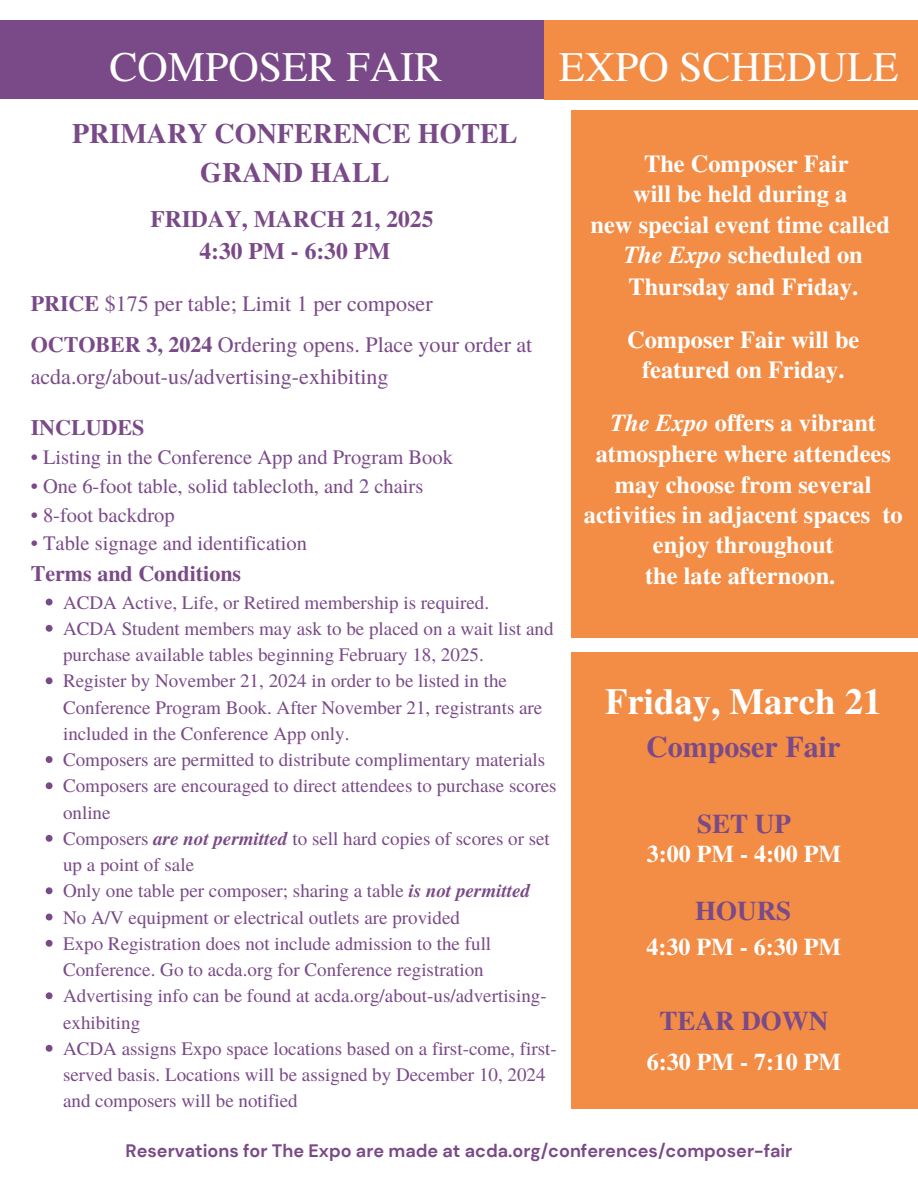
<style>
.page{position:relative;width:918px;height:1188px;background:#fff}
.page>*{position:absolute;margin:0;border:0;box-sizing:border-box;transform-origin:0 0}
.t1{font:42px "Te X Gyre Termes";color:#fff}
.t2{font:700 36.75px "Te X Gyre Termes";color:#fff}
.t3{font:700 30px "Te X Gyre Termes";color:#7a4a88}
.t4{font:700 28.05px/39.3px "Te X Gyre Termes";color:#7a4a88;text-align:center}
.t5{font:700 27px "Te X Gyre Termes";color:#7a4a88}
.t6{font:700 24.45px/30.6px "Te X Gyre Termes";color:#fff;text-align:center}
.t7{font:700 24px "Te X Gyre Termes";color:#fff}
.t8{font:700 23.55px/32.5px "Te X Gyre Termes";color:#7a4a88;text-align:center}
.t9{font:22.05px/31.2px "Te X Gyre Termes";color:#7a4a88}
.t10{font:700 22.05px "Te X Gyre Termes";color:#7a4a88}
.t11{font:20.55px "Te X Gyre Termes";color:#7a4a88}
.t12{font:19.05px/26.2px "Te X Gyre Termes";color:#7a4a88}
.t13{font:700 18px "DM Sans";color:#7a4a88}
.s1{font-weight:700}
.s2{font-weight:700;font-style:italic}
.s3{font-style:italic}
</style>
<div class="page">
<div style="left:0;top:20px;width:544px;height:78px;background:#7a4a88"></div>
<svg style="left:46px;top:599px;width:7px;height:6px"></svg>
<svg style="left:46px;top:625px;width:7px;height:7px"></svg>
<svg style="left:46px;top:677px;width:7px;height:7px"></svg>
<svg style="left:46px;top:756px;width:7px;height:7px"></svg>
<svg style="left:46px;top:782px;width:7px;height:7px"></svg>
<svg style="left:46px;top:835px;width:7px;height:7px"></svg>
<svg style="left:46px;top:887px;width:7px;height:7px"></svg>
<svg style="left:46px;top:914px;width:7px;height:6px"></svg>
<svg style="left:46px;top:940px;width:7px;height:7px"></svg>
<svg style="left:46px;top:992px;width:7px;height:7px"></svg>
<svg style="left:46px;top:1045px;width:7px;height:7px"></svg>
<div style="left:544px;top:20px;width:374px;height:79px;background:#f38d46"></div>
<div style="left:571px;top:110px;width:347px;height:528px;background:#f38d46"></div>
<div style="left:571px;top:653px;width:347px;height:456px;background:#f38d46"></div>
<p class="t1" style="left:110px;top:37px;width:334px">COMPOSER FAIR</p>
<p class="t1" style="left:559px;top:37px;width:341px">EXPO SCHEDULE</p>
<h1 class="t4" style="left:72px;top:112px;width:447px">PRIMARY CONFERENCE HOTEL<br>GRAND HALL</h1>
<h1 class="t8" style="left:150px;top:201px;width:285px">FRIDAY, MARCH 21, 2025<br>4:30 PM - 6:30 PM</h1>
<h3 class="t9" style="left:31px;top:287px;width:404px"><span class="s1">PRICE</span> $175 per table; Limit 1 per composer</h3>
<h5 class="t9" style="left:31px;top:328px;width:503px"><span class="s1">OCTOBER 3, 2024</span> Ordering opens. Place your order at acda.org/about-us/advertising-exhibiting</h5>
<p class="t10" style="left:31px;top:410px;width:115px">INCLUDES</p>
<p class="t11" style="left:31px;top:443px;width:424px">• Listing in the Conference App and Program Book</p>
<p class="t11" style="left:31px;top:471px;width:394px">• One 6-foot table, solid tablecloth, and 2 chairs</p>
<p class="t11" style="left:31px;top:500px;width:146px">• 8-foot backdrop</p>
<p class="t11" style="left:31px;top:529px;width:278px">• Table signage and identification</p>
<p class="t10" style="left:31px;top:556px;width:212px">Terms and Conditions</p>
<p class="t12" style="left:63px;top:588px;width:428px">ACDA Active, Life, or Retired membership is required.</p>
<p class="t12" style="left:63px;top:614px;width:492px">ACDA Student members may ask to be placed on a wait list and purchase available tables beginning February 18, 2025.</p>
<p class="t12" style="left:63px;top:667px;width:481px">Register by November 21, 2024 in order to be listed in the<br>Conference Program Book. After November 21, registrants are included in the Conference App only.</p>
<p class="t12" style="left:63px;top:746px;width:484px">Composers are permitted to distribute complimentary materials</p>
<p class="t12" style="left:63px;top:772px;width:495px">Composers are encouraged to direct attendees to purchase scores online</p>
<p class="t12" style="left:63px;top:824px;width:488px">Composers <span class="s2">are not permitted</span> to sell hard copies of scores or set up a point of sale</p>
<p class="t12" style="left:63px;top:877px;width:469px">Only one table per composer; sharing a table <span class="s2">is not permitted</span></p>
<p class="t12" style="left:63px;top:903px;width:398px">No A/V equipment or electrical outlets are provided</p>
<p class="t12" style="left:63px;top:929px;width:430px">Expo Registration does not include admission to the full<br>Conference. Go to acda.org for Conference registration</p>
<p class="t12" style="left:63px;top:982px;width:485px">Advertising info can be found at acda.org/about-us/advertising&shy;exhibiting</p>
<p class="t12" style="left:63px;top:1034px;width:495px">ACDA assigns Expo space locations based on a first-come, first&shy;served basis. Locations will be assigned by December 10, 2024 and composers will be notified</p>
<h6 class="t6" style="left:591px;top:147px;width:301px">The Composer Fair<br>will be held during a<br>new special event time called<br><span class="s3">The Expo</span> scheduled on<br>Thursday and Friday.</h6>
<h6 class="t6" style="left:627px;top:323px;width:234px">Composer Fair will be featured on Friday.</h6>
<h6 class="t6" style="left:584px;top:406px;width:320px"><span class="s3">The Expo</span> offers a vibrant atmosphere where attendees may choose from several activities in adjacent spaces to enjoy throughout<br>the late afternoon.</h6>
<h2 class="t2" style="left:605px;top:673px;width:278px">Friday, March 21</h2>
<h4 class="t3" style="left:646px;top:723px;width:196px">Composer Fair</h4>
<h3 class="t5" style="left:697px;top:803px;width:95px">SET UP</h3>
<h5 class="t7" style="left:647px;top:836px;width:196px">3:00 PM - 4:00 PM</h5>
<h3 class="t5" style="left:695px;top:890px;width:98px">HOURS</h3>
<h5 class="t7" style="left:646px;top:928px;width:196px">4:30 PM - 6:30 PM</h5>
<h3 class="t5" style="left:660px;top:999px;width:170px">TEAR DOWN</h3>
<h5 class="t7" style="left:647px;top:1043px;width:196px">6:30 PM - 7:10 PM</h5>
<p class="t13" style="left:126px;top:1139px;width:668px">Reservations for The Expo are made at acda.org/conferences/composer-fair</p>
</div>
